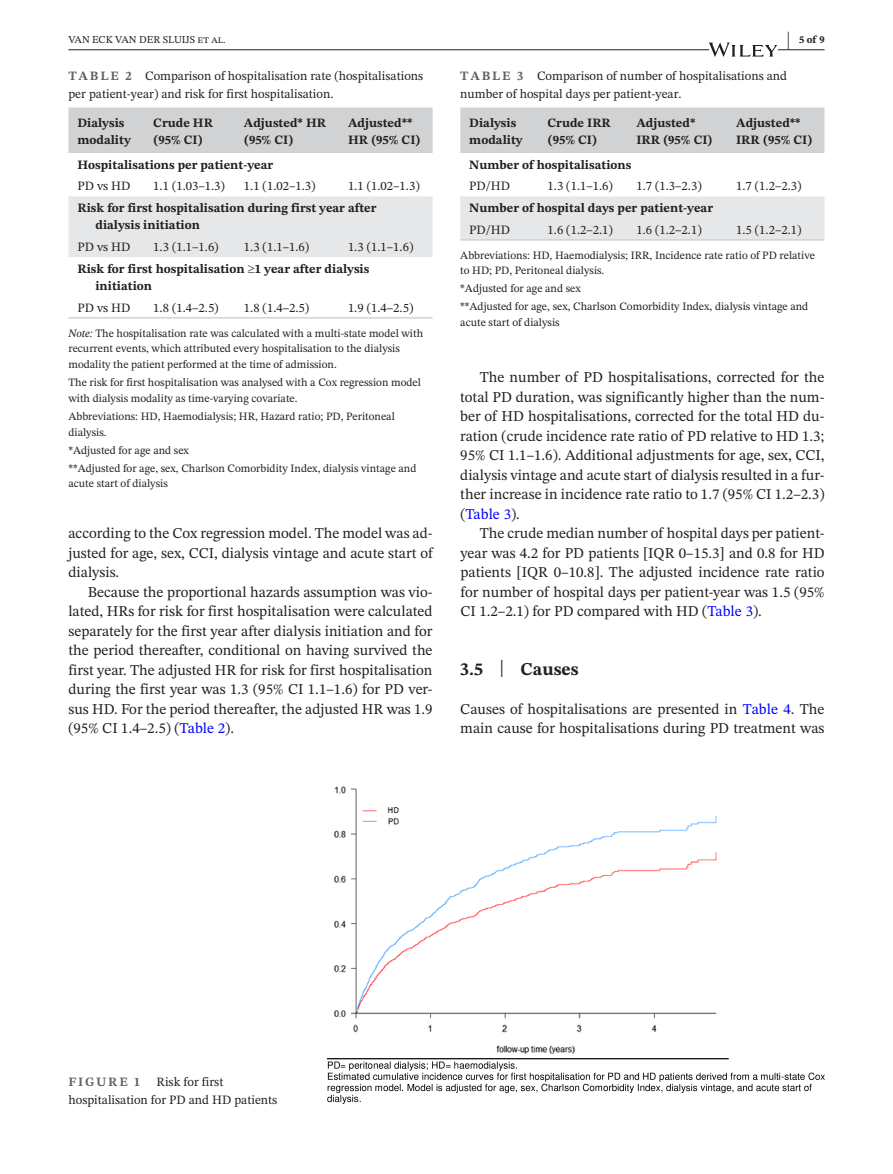
<style>
.page{position:relative;width:893px;height:1174px;background:#fff}
.page>*{position:absolute;margin:0;border:0;box-sizing:border-box;transform-origin:0 0}
.t1{font:700 21px "STIX Two Text";color:#231f20;scale:.42 1}
.t2{font:700 18px "STIX Two Text";color:#231f20}
.t3{font:15px/19.5px "STIX Two Text";color:#231f20;text-align:justify}
.t4{font:12.75px/18px "STIX Two Text";color:#231f20}
.t5{font:700 12.75px/17.2px "STIX Two Text";color:#231f20}
.t6{font:700 12.75px "STIX Two Text";letter-spacing:.14em;color:#636366}
.t7{font:11.25px/15.8px "STIX Two Text";color:#231f20}
.t8{font:10.5px "STIX Two Text";color:#231f20}
.t9{font:700 10.5px "STIX Two Text";color:#231f20}
.s1{font-weight:700;color:#636366}
.s2{font-weight:400}
.s3{font-style:italic}
.s4{color:#00f}
.s5{font-weight:400;font-size:23.7px}
</style>
<div class="page">
<hr style="left:68px;top:49px;width:756px;height:1px;background:#231f20">
<svg style="left:709px;top:43px;width:68px;height:14px"></svg>
<div style="left:68px;top:108px;width:365px;height:45px;background:#d1d2d4"></div>
<div style="left:68px;top:196px;width:365px;height:61px;background:#e6e7e9"></div>
<hr style="left:68px;top:317px;width:76px;height:1px;background:#d1d2d4">
<hr style="left:144px;top:317px;width:91px;height:1px;background:#d1d2d4">
<hr style="left:235px;top:317px;width:104px;height:1px;background:#d1d2d4">
<hr style="left:339px;top:317px;width:94px;height:1px;background:#d1d2d4">
<img style="left:327px;top:786px;width:497px;height:318px">
<div style="left:460px;top:108px;width:364px;height:45px;background:#d1d2d4"></div>
<div style="left:460px;top:196px;width:364px;height:43px;background:#e6e7e9"></div>
<hr style="left:460px;top:239px;width:79px;height:2px;background:#d1d2d4">
<hr style="left:539px;top:239px;width:88px;height:2px;background:#d1d2d4">
<hr style="left:627px;top:239px;width:100px;height:2px;background:#d1d2d4">
<hr style="left:727px;top:239px;width:97px;height:2px;background:#d1d2d4">
<h1 class="t1" style="left:787px;top:24px;width:8px">|</h1>
<p class="t8" style="left:68px;top:32px;width:159px">VAN ECK VAN DER SLUIJS et al.</p>
<p class="t9" style="left:799px;top:32px;width:27px">5 of 9</p>
<p class="t4" style="left:68px;top:66px;width:356px"><span class="s1">TABLE 2</span> Comparison of hospitalisation rate (hospitalisations per patient-year) and risk for first hospitalisation.</p>
<p class="t5" style="left:77px;top:114px;width:55px">Dialysis modality</p>
<p class="t5" style="left:153px;top:114px;width:61px">Crude HR (95% CI)</p>
<p class="t5" style="left:244px;top:114px;width:84px">Adjusted* HR (95% CI)</p>
<p class="t5" style="left:348px;top:114px;width:74px">Adjusted**<br>HR (95% CI)</p>
<p class="t5" style="left:77px;top:156px;width:197px">Hospitalisations per patient-year</p>
<p class="t4" style="left:77px;top:177px;width:54px">PD vs HD</p>
<p class="t4" style="left:153px;top:177px;width:73px">1.1 (1.03–1.3)</p>
<p class="t4" style="left:244px;top:177px;width:73px">1.1 (1.02–1.3)</p>
<p class="t4" style="left:348px;top:177px;width:73px">1.1 (1.02–1.3)</p>
<p class="t5" style="left:95px;top:200px;width:283px;text-indent:-18px">Risk for first hospitalisation during first year after dialysis initiation</p>
<p class="t4" style="left:77px;top:238px;width:54px">PD vs HD</p>
<p class="t4" style="left:153px;top:238px;width:67px">1.3 (1.1–1.6)</p>
<p class="t4" style="left:244px;top:238px;width:67px">1.3 (1.1–1.6)</p>
<p class="t5" style="left:77px;top:236px;width:337px;line-height:21.8px;text-indent:271px"><span class="s2">1.3 (1.1–1.6)<br></span>Risk for first hospitalisation ≥1 year after dialysis</p>
<p class="t5" style="left:95px;top:277px;width:58px">initiation</p>
<p class="t4" style="left:77px;top:298px;width:54px">PD vs HD</p>
<p class="t4" style="left:153px;top:298px;width:67px">1.8 (1.4–2.5)</p>
<p class="t4" style="left:244px;top:298px;width:67px">1.8 (1.4–2.5)</p>
<p class="t4" style="left:348px;top:298px;width:67px">1.9 (1.4–2.5)</p>
<p class="t7" style="left:68px;top:325px;width:356px"><span class="s3">Note:</span> The hospitalisation rate was calculated with a multi-state model with recurrent events, which attributed every hospitalisation to the dialysis modality the patient performed at the time of admission.</p>
<p class="t7" style="left:68px;top:374px;width:354px">The risk for first hospitalisation was analysed with a Cox regression model with dialysis modality as time-varying covariate.</p>
<p class="t7" style="left:68px;top:408px;width:328px">Abbreviations: HD, Haemodialysis; HR, Hazard ratio; PD, Peritoneal dialysis.</p>
<p class="t7" style="left:68px;top:441px;width:349px;line-height:18px">*Adjusted for age and sex<br>**Adjusted for age, sex, Charlson Comorbidity Index, dialysis vintage and</p>
<p class="t7" style="left:68px;top:476px;width:101px">acute start of dialysis</p>
<p class="t3" style="left:68px;top:523px;width:366px">according to the Cox regression model. The model was ad&shy;justed for age, sex, CCI, dialysis vintage and acute start of dialysis.</p>
<p class="t3" style="left:68px;top:582px;width:366px;text-indent:20px">Because the proportional hazards assumption was vio&shy;lated, HRs for risk for first hospitalisation were calculated separately for the first year after dialysis initiation and for the period thereafter, conditional on having survived the first year. The adjusted HR for risk for first hospitalisation during the first year was 1.3 (95% CI 1.1–1.6) for PD ver&shy;sus HD. For the period thereafter, the adjusted HR was 1.9 (95% CI 1.4–2.5) (<span class="s4">Table 2</span>).</p>
<p class="t4" style="left:460px;top:66px;width:328px"><span class="s1">TABLE 3</span> Comparison of number of hospitalisations and number of hospital days per patient-year.</p>
<p class="t5" style="left:469px;top:114px;width:55px">Dialysis modality</p>
<p class="t5" style="left:548px;top:114px;width:65px">Crude IRR (95% CI)</p>
<p class="t5" style="left:636px;top:114px;width:78px">Adjusted*<br>IRR (95% CI)</p>
<p class="t5" style="left:736px;top:114px;width:78px">Adjusted**<br>IRR (95% CI)</p>
<p class="t5" style="left:469px;top:156px;width:164px">Number of hospitalisations</p>
<p class="t4" style="left:469px;top:177px;width:42px">PD/HD</p>
<p class="t4" style="left:548px;top:177px;width:67px">1.3 (1.1–1.6)</p>
<p class="t4" style="left:636px;top:177px;width:67px">1.7 (1.3–2.3)</p>
<p class="t4" style="left:736px;top:177px;width:67px">1.7 (1.2–2.3)</p>
<p class="t5" style="left:469px;top:200px;width:245px">Number of hospital days per patient-year</p>
<p class="t4" style="left:469px;top:220px;width:42px">PD/HD</p>
<p class="t4" style="left:548px;top:220px;width:67px">1.6 (1.2–2.1)</p>
<p class="t4" style="left:636px;top:220px;width:67px">1.6 (1.2–2.1)</p>
<p class="t4" style="left:736px;top:220px;width:67px">1.5 (1.2–2.1)</p>
<p class="t7" style="left:460px;top:247px;width:356px">Abbreviations: HD, Haemodialysis; IRR, Incidence rate ratio of PD relative to HD; PD, Peritoneal dialysis.</p>
<p class="t7" style="left:460px;top:280px;width:349px;line-height:18px">*Adjusted for age and sex<br>**Adjusted for age, sex, Charlson Comorbidity Index, dialysis vintage and</p>
<p class="t7" style="left:460px;top:314px;width:101px">acute start of dialysis</p>
<p class="t3" style="left:460px;top:367px;width:366px;text-indent:20px">The number of PD hospitalisations, corrected for the total PD duration, was significantly higher than the num&shy;ber of HD hospitalisations, corrected for the total HD du&shy;ration (crude incidence rate ratio of PD relative to HD 1.3; 95% CI 1.1–1.6). Additional adjustments for age, sex, CCI, dialysis vintage and acute start of dialysis resulted in a fur&shy;ther increase in incidence rate ratio to 1.7 (95% CI 1.2–2.3) (<span class="s4">Table 3</span>).</p>
<p class="t3" style="left:460px;top:523px;width:366px;text-indent:19px">The crude median number of hospital days per patient&shy;year was 4.2 for PD patients [IQR 0–15.3] and 0.8 for HD patients [IQR 0–10.8]. The adjusted incidence rate ratio for number of hospital days per patient-year was 1.5 (95% CI 1.2–2.1) for PD compared with HD (<span class="s4">Table 3</span>).</p>
<p class="t2" style="left:460px;top:656px;width:120px">3.5 <span class="s5">|</span> Causes</p>
<p class="t3" style="left:460px;top:699px;width:366px">Causes of hospitalisations are presented in <span class="s4">Table 4</span>. The main cause for hospitalisations during PD treatment was</p>
<p class="t4" style="left:68px;top:1072px;width:210px;text-indent:88px">Risk for first hospitalisation for PD and HD patients</p>
<p class="t6" style="left:68px;top:1072px;width:73px">FIGURE 1</p>
</div>
